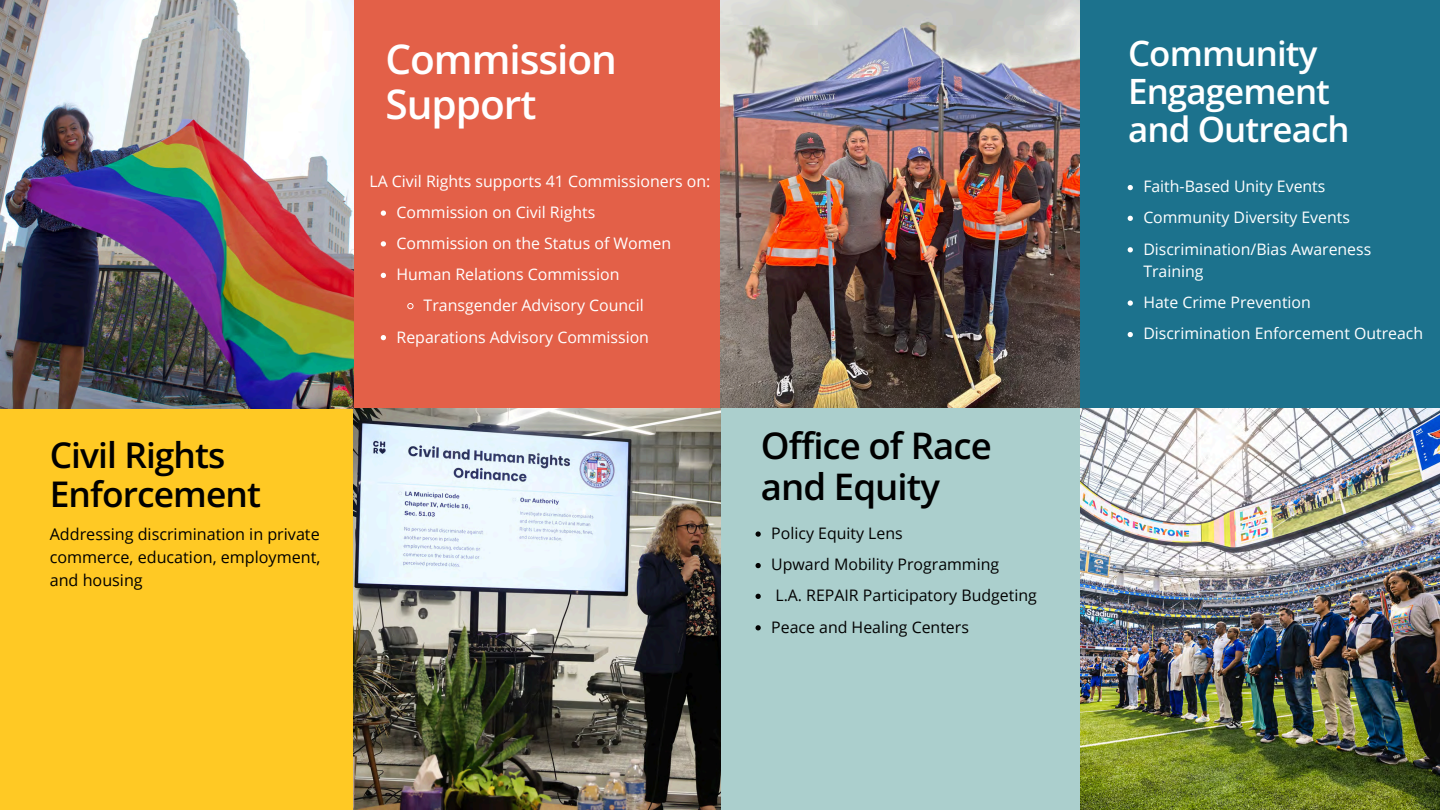
<style>
.page{position:relative;width:1440px;height:810px;background:#fff}
.page>*{position:absolute;margin:0;border:0;box-sizing:border-box;transform-origin:0 0}
.t1{font:600 40.6px/45px "Open Sans";letter-spacing:-.025em;color:#fff}
.t2{font:600 36.6px/40.5px "Open Sans";letter-spacing:-.025em;color:#000}
.t3{font:600 35.4px/39px "Open Sans";letter-spacing:-.025em;color:#000}
.t4{font:600 34.9px/38.2px "Open Sans";letter-spacing:-.025em;color:#fff}
.t5{font:16.1px/23.2px "Open Sans";color:#000;text-align:justify}
.t6{font:15.9px "Open Sans";color:#fff}
.t7{font:15.9px "Open Sans";color:#020202}
.t8{font:15.8px/22.5px "Open Sans";color:#fff}
</style>
<div class="page">
<div style="left:330px;top:0;width:481px;height:408px;background:#e36048"></div>
<div style="left:0;top:408px;width:353px;height:402px;background:#ffc924"></div>
<div style="left:720px;top:394px;width:360px;height:416px;background:#abcfcd"></div>
<div style="left:1080px;top:0;width:360px;height:408px;background:#1c728d"></div>
<img style="left:0;top:0;width:354px;height:408px">
<svg style="left:381px;top:211px;width:5px;height:5px"></svg>
<svg style="left:381px;top:241px;width:5px;height:6px"></svg>
<svg style="left:381px;top:273px;width:5px;height:5px"></svg>
<svg style="left:407px;top:303px;width:7px;height:7px"></svg>
<svg style="left:381px;top:335px;width:5px;height:5px"></svg>
<svg style="left:756px;top:531px;width:5px;height:6px"></svg>
<svg style="left:756px;top:563px;width:5px;height:5px"></svg>
<svg style="left:756px;top:594px;width:5px;height:5px"></svg>
<svg style="left:756px;top:625px;width:5px;height:5px"></svg>
<svg style="left:1128px;top:185px;width:5px;height:5px"></svg>
<svg style="left:1128px;top:216px;width:5px;height:5px"></svg>
<svg style="left:1128px;top:247px;width:5px;height:5px"></svg>
<svg style="left:1128px;top:300px;width:5px;height:6px"></svg>
<svg style="left:1128px;top:332px;width:5px;height:5px"></svg>
<img style="left:354px;top:408px;width:366px;height:402px">
<img style="left:720px;top:0;width:360px;height:408px">
<img style="left:1080px;top:408px;width:360px;height:402px">
<p class="t3" style="left:50px;top:435px;width:213px">Civil Rights<br>Enforcement</p>
<p class="t5" style="left:50px;top:522px;width:272px">Addressing discrimination in private commerce, education, employment, and housing</p>
<p class="t1" style="left:385px;top:36px;width:233px">Commission<br>Support</p>
<p class="t6" style="left:370px;top:170px;width:342px">LA Civil Rights supports 41 Commissioners on:</p>
<h1 class="t6" style="left:397px;top:201px;width:200px">Commission on Civil Rights</h1>
<p class="t6" style="left:397px;top:232px;width:276px">Commission on the Status of Women</p>
<p class="t6" style="left:397px;top:263px;width:224px">Human Relations Commission</p>
<p class="t6" style="left:424px;top:294px;width:222px">Transgender Advisory Council</p>
<p class="t6" style="left:397px;top:326px;width:254px">Reparations Advisory Commission</p>
<p class="t2" style="left:761px;top:425px;width:232px">Office of Race and Equity</p>
<h1 class="t7" style="left:771px;top:522px;width:133px">Policy Equity Lens</h1>
<p class="t7" style="left:771px;top:553px;width:229px">Upward Mobility Programming</p>
<p class="t7" style="left:775px;top:584px;width:263px">L.A. REPAIR Participatory Budgeting</p>
<p class="t7" style="left:771px;top:616px;width:199px">Peace and Healing Centers</p>
<p class="t4" style="left:1128px;top:33px;width:223px">Community<br>Engagement and Outreach</p>
<p class="t8" style="left:1143px;top:175px;width:184px">Faith-Based Unity Events</p>
<p class="t8" style="left:1143px;top:206px;width:208px">Community Diversity Events</p>
<h2 class="t8" style="left:1143px;top:237px;width:229px">Discrimination/Bias Awareness<br>Training</h2>
<p class="t8" style="left:1143px;top:291px;width:169px">Hate Crime Prevention</p>
<p class="t8" style="left:1143px;top:322px;width:281px">Discrimination Enforcement Outreach</p>
</div>
